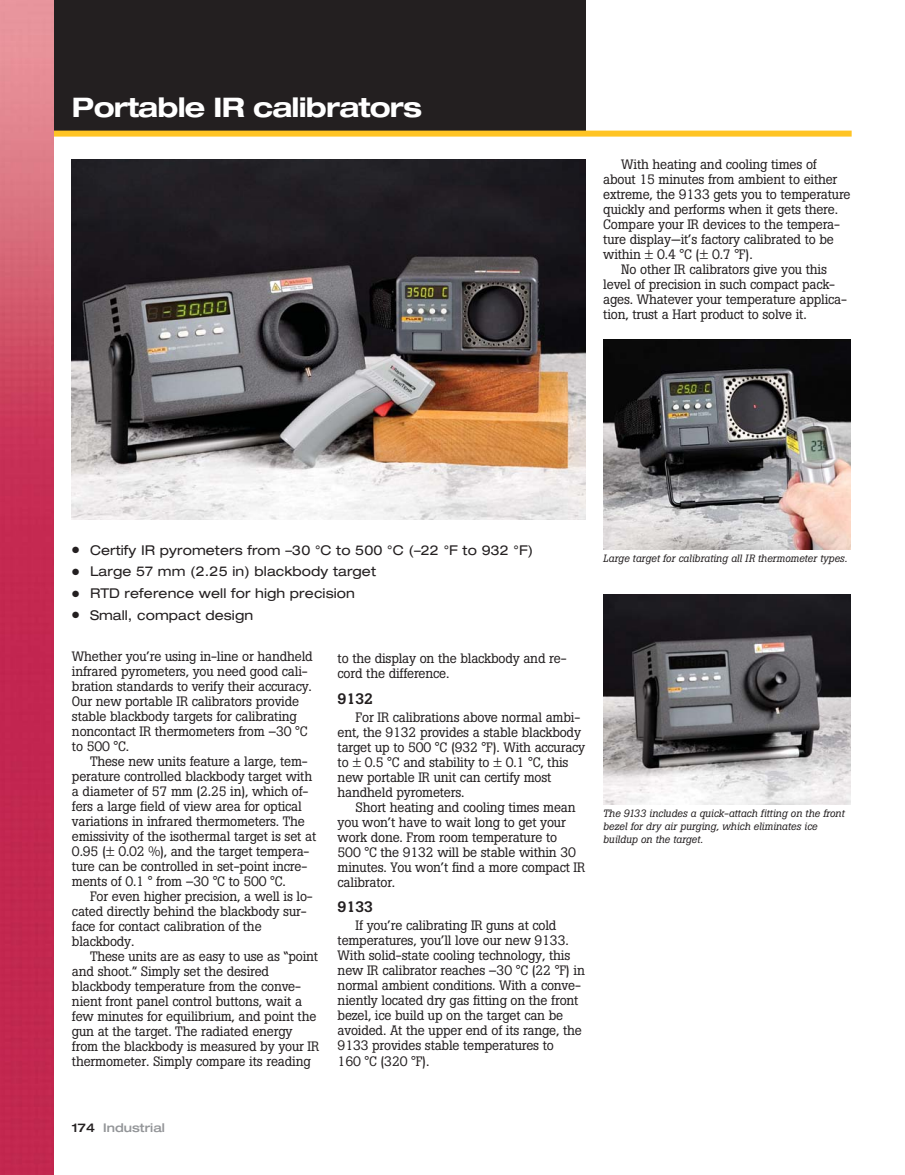
<style>
.page{position:relative;width:905px;height:1175px;background:#fff}
.page>*{position:absolute;margin:0;border:0;box-sizing:border-box;transform-origin:0 0}
.t1{font:700 expanded 27px "Helvetica Neue";letter-spacing:-.03em;color:#fff}
.t2{font:500 15px "Boton";letter-spacing:-.015em;color:#231f20}
.t3{font:13.5px/15px "Boton";letter-spacing:-.015em;color:#231f20}
.t4{font:expanded 13.5px "Helvetica Neue";letter-spacing:.005em;color:#231f20}
.t5{font:500 12px "Helvetica Neue LT Std Med Ext";color:#939598}
.t6{font:italic 10.5px/13px "Boton";color:#231f20}
.s1{color:#231f20}
</style>
<div class="page">
<img style="left:0;top:0;width:54px;height:1174px">
<img style="left:72px;top:159px;width:513px;height:360px">
<img style="left:603px;top:340px;width:247px;height:209px">
<img style="left:603px;top:594px;width:247px;height:210px">
<div style="left:54px;top:0;width:531px;height:135px;background:#231f20"></div>
<div style="left:54px;top:131px;width:797px;height:6px;background:#ffc424"></div>
<h1 class="t1" style="left:72px;top:97px;width:351px">Portable IR calibrators</h1>
<p class="t3" style="left:621px;top:158px;width:197px">With heating and cooling times of</p>
<p class="t3" style="left:603px;top:173px;width:236px">about 15 minutes from ambient to either</p>
<p class="t3" style="left:603px;top:188px;width:249px">extreme, the 9133 gets you to temperature</p>
<p class="t3" style="left:603px;top:203px;width:236px">quickly and performs when it gets there.</p>
<p class="t3" style="left:603px;top:218px;width:238px">Compare your IR devices to the tempera-</p>
<p class="t3" style="left:603px;top:233px;width:232px">ture display—it’s factory calibrated to be</p>
<p class="t3" style="left:603px;top:248px;width:151px">within ± 0.4 °C (± 0.7 °F).</p>
<p class="t3" style="left:621px;top:263px;width:207px">No other IR calibrators give you this</p>
<p class="t3" style="left:603px;top:278px;width:233px">level of precision in such compact pack-</p>
<p class="t3" style="left:603px;top:293px;width:245px">ages. Whatever your temperature applica-</p>
<p class="t3" style="left:603px;top:308px;width:205px">tion, trust a Hart product to solve it.</p>
<p class="t4" style="left:72px;top:545px;width:463px">● Certify IR pyrometers from –30 °C to 500 °C (–22 °F to 932 °F)</p>
<p class="t4" style="left:72px;top:566px;width:305px">● Large 57 mm (2.25 in) blackbody target</p>
<p class="t4" style="left:72px;top:588px;width:284px">● RTD reference well for high precision</p>
<p class="t4" style="left:72px;top:610px;width:183px">● Small, compact design</p>
<p class="t3" style="left:72px;top:650px;width:242px">Whether you’re using in-line or handheld infrared pyrometers, you need good cali&shy;bration standards to verify their accuracy.<br>Our new portable IR calibrators provide stable blackbody targets for calibrating noncontact IR thermometers from –30 °C to 500 °C.</p>
<p class="t3" style="left:72px;top:755px;width:246px;text-indent:18px">These new units feature a large, tem&shy;perature controlled blackbody target with a diameter of 57 mm (2.25 in), which of&shy;fers a large field of view area for optical variations in infrared thermometers. The emissivity of the isothermal target is set at 0.95 (± 0.02 %), and the target tempera&shy;ture can be controlled in set-point incre&shy;ments of 0.1 ° from –30 °C to 500 °C.</p>
<p class="t3" style="left:72px;top:890px;width:242px;text-indent:18px">For even higher precision, a well is lo&shy;cated directly behind the blackbody sur&shy;face for contact calibration of the blackbody.</p>
<p class="t3" style="left:72px;top:950px;width:249px;text-indent:18px">These units are as easy to use as “point and shoot.” Simply set the desired blackbody temperature from the conve&shy;nient front panel control buttons, wait a few minutes for equilibrium, and point the gun at the target. The radiated energy from the blackbody is measured by your IR thermometer. Simply compare its reading</p>
<p class="t3" style="left:337px;top:652px;width:230px">to the display on the blackbody and re&shy;cord the difference.</p>
<p class="t2" style="left:337px;top:693px;width:37px">9132</p>
<p class="t3" style="left:337px;top:711px;width:249px;text-indent:18px">For IR calibrations above normal ambi&shy;ent, the 9132 provides a stable blackbody target up to 500 °C (932 °F). With accuracy to ± 0.5 °C and stability to ± 0.1 °C, this new portable IR unit can certify most handheld pyrometers.</p>
<p class="t3" style="left:337px;top:801px;width:249px;text-indent:18px">Short heating and cooling times mean you won’t have to wait long to get your work done. From room temperature to<br>500 °C the 9132 will be stable within 30 minutes. You won’t find a more compact IR calibrator.</p>
<p class="t2" style="left:337px;top:901px;width:37px">9133</p>
<p class="t3" style="left:337px;top:919px;width:249px;text-indent:18px">If you’re calibrating IR guns at cold temperatures, you’ll love our new 9133.<br>With solid-state cooling technology, this new IR calibrator reaches –30 °C (22 °F) in normal ambient conditions. With a conve&shy;niently located dry gas fitting on the front bezel, ice build up on the target can be avoided. At the upper end of its range, the 9133 provides stable temperatures to<br>160 °C (320 °F).</p>
<p class="t6" style="left:603px;top:552px;width:245px">Large target for calibrating all IR thermometer types.</p>
<p class="t6" style="left:603px;top:807px;width:243px">The 9133 includes a quick-attach fitting on the front bezel for dry air purging, which eliminates ice buildup on the target.</p>
<p class="t5" style="left:72px;top:1121px;width:94px"><span class="s1">174</span> Industrial</p>
</div>
